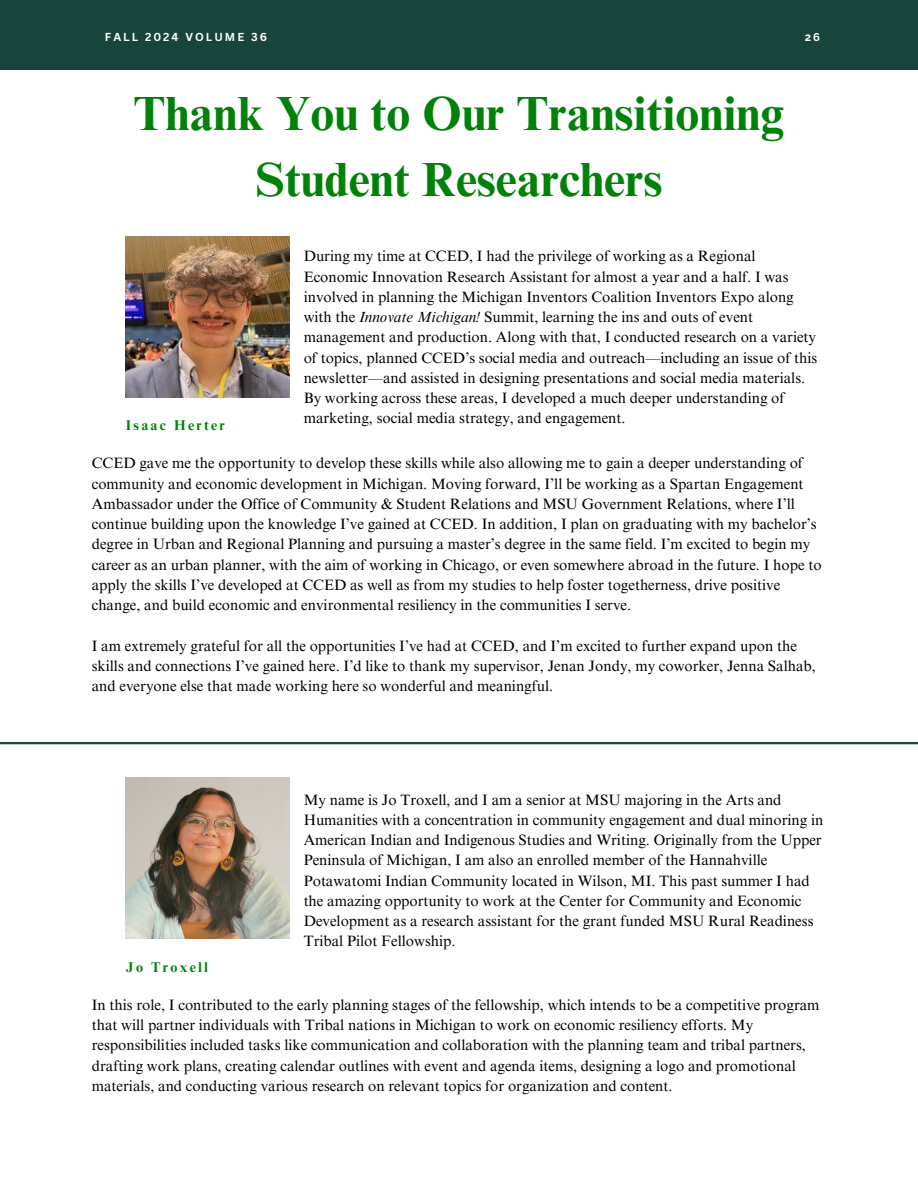
<style>
.page{position:relative;width:918px;height:1188px;background:#fff}
.page>*{position:absolute;margin:0;border:0;box-sizing:border-box;transform-origin:0 0}
.t1{font:700 48px/66.3px "Times NRMT Pro";color:#008208;text-align:center}
.t2{font:15px/20.2px "Times NRMT Pro";color:#000}
.t3{font:700 14.1px "Times NRMT Pro";letter-spacing:.16em;color:#008208}
.t4{font:700 11.25px "Canva Sans";letter-spacing:.18em;color:#fff}
.t5{font:700 11.25px "Raleway";color:#fff}
.s1{font-style:italic}
</style>
<div class="page">
<div style="left:0;top:0;width:918px;height:70px;background:#18453b"></div>
<img style="left:126px;top:236px;width:163px;height:161px">
<img style="left:126px;top:778px;width:163px;height:161px">
<hr style="left:0;top:742px;width:918px;height:2px;background:#18453b">
<p class="t4" style="left:105px;top:29px;width:164px">FALL 2024 VOLUME 36</p>
<p class="t5" style="left:805px;top:31px;width:17px">26</p>
<h1 class="t1" style="left:134px;top:86px;width:652px">Thank You to Our Transitioning<br>Student Researchers</h1>
<h3 class="t3" style="left:126px;top:420px;width:100px">Isaac Herter</h3>
<h3 class="t2" style="left:304px;top:248px;width:515px">During my time at CCED, I had the privilege of working as a Regional Economic Innovation Research Assistant for almost a year and a half. I was involved in planning the Michigan Inventors Coalition Inventors Expo along with the <span class="s1">Innovate Michigan!</span> Summit, learning the ins and outs of event management and production. Along with that, I conducted research on a variety of topics, planned CCED’s social media and outreach—including an issue of this newsletter—and assisted in designing presentations and social media materials.<br>By working across these areas, I developed a much deeper understanding of marketing, social media strategy, and engagement.</h3>
<p class="t2" style="left:92px;top:455px;width:731px">CCED gave me the opportunity to develop these skills while also allowing me to gain a deeper understanding of community and economic development in Michigan. Moving forward, I’ll be working as a Spartan Engagement Ambassador under the Office of Community &amp; Student Relations and MSU Government Relations, where I’ll continue building upon the knowledge I’ve gained at CCED. In addition, I plan on graduating with my bachelor’s degree in Urban and Regional Planning and pursuing a master’s degree in the same field. I’m excited to begin my career as an urban planner, with the aim of working in Chicago, or even somewhere abroad in the future. I hope to apply the skills I’ve developed at CCED as well as from my studies to help foster togetherness, drive positive change, and build economic and environmental resiliency in the communities I serve.</p>
<h2 class="t2" style="left:92px;top:637px;width:726px">I am extremely grateful for all the opportunities I’ve had at CCED, and I’m excited to further expand upon the skills and connections I’ve gained here. I’d like to thank my supervisor, Jenan Jondy, my coworker, Jenna Salhab, and everyone else that made working here so wonderful and meaningful.</h2>
<h3 class="t3" style="left:126px;top:962px;width:84px">Jo Troxell</h3>
<p class="t2" style="left:304px;top:791px;width:521px">My name is Jo Troxell, and I am a senior at MSU majoring in the Arts and Humanities with a concentration in community engagement and dual minoring in American Indian and Indigenous Studies and Writing. Originally from the Upper Peninsula of Michigan, I am also an enrolled member of the Hannahville Potawatomi Indian Community located in Wilson, MI. This past summer I had the amazing opportunity to work at the Center for Community and Economic Development as a research assistant for the grant funded MSU Rural Readiness Tribal Pilot Fellowship.</p>
<p class="t2" style="left:92px;top:997px;width:729px">In this role, I contributed to the early planning stages of the fellowship, which intends to be a competitive program that will partner individuals with Tribal nations in Michigan to work on economic resiliency efforts. My responsibilities included tasks like communication and collaboration with the planning team and tribal partners, drafting work plans, creating calendar outlines with event and agenda items, designing a logo and promotional materials, and conducting various research on relevant topics for organization and content.</p>
</div>
